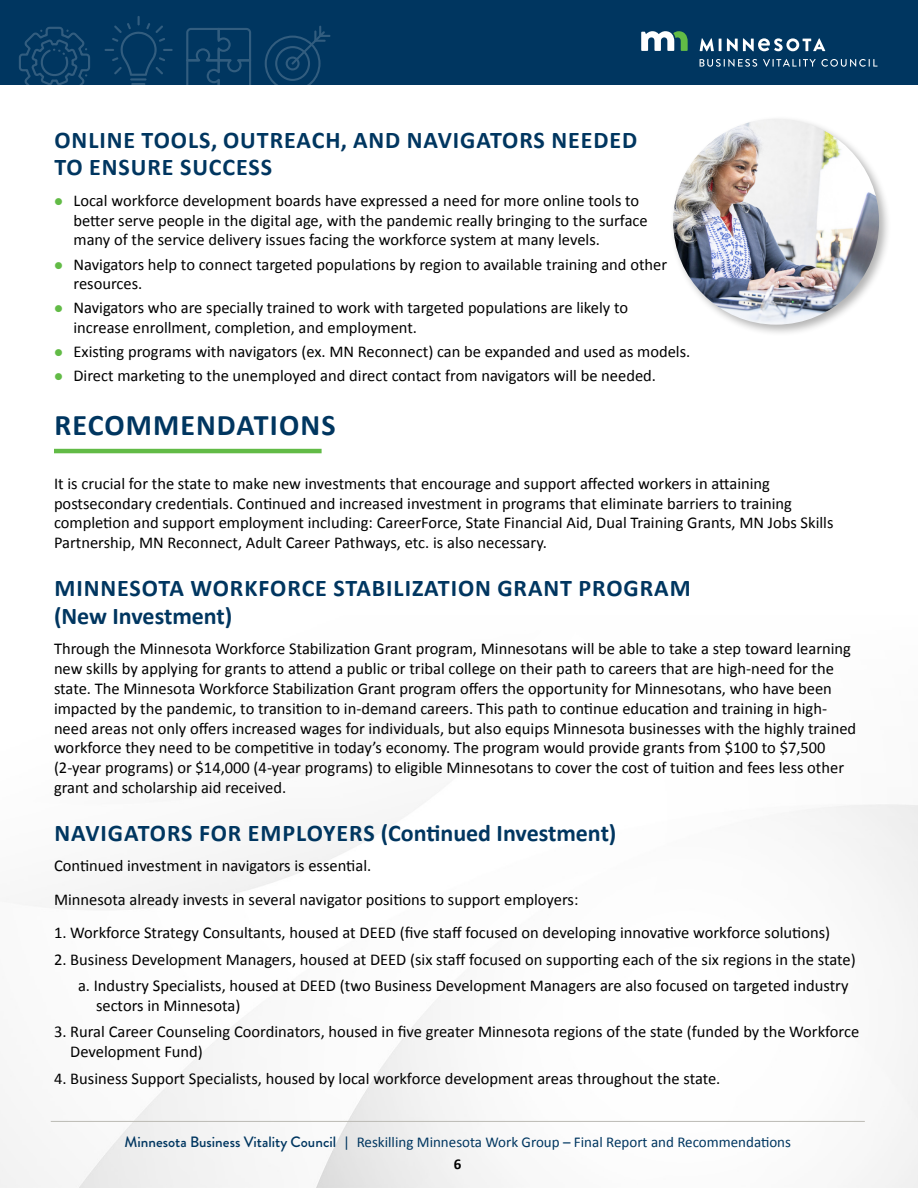
<style>
.page{position:relative;width:918px;height:1188px;background:#fff}
.page>*{position:absolute;margin:0;border:0;box-sizing:border-box;transform-origin:0 0}
.Section_Heading_new{font:700 30px "Calibri";letter-spacing:.035em;color:#003660}
.subhead_2_H3{font:700 24px/27.6px "Calibri";letter-spacing:.04em;color:#003660}
.subhead_2_H3-2{font:700 24px "Calibri";letter-spacing:.005em;color:#003660}
.body_text_2{font:16.5px/19.8px "Calibri";color:#000}
.numbers{font:16.5px/19.8px "Calibri";color:#000}
.t1{font:15px/22.8px "Calibri";color:#003660;text-align:center}
.s1{font-family:"Brandon Grotesque";font-weight:500}
.s2{font-weight:700;color:#000}
</style>
<div class="page">
<div style="left:0;top:0;width:918px;height:84px;background:#003660"></div>
<hr style="left:51px;top:1121px;width:814px;height:1px;background:#bbbab4">
<svg style="left:641px;top:31px;width:47px;height:20px"></svg>
<svg style="left:700px;top:38px;width:21px;height:13px"></svg>
<svg style="left:727px;top:38px;width:98px;height:13px"></svg>
<svg style="left:700px;top:59px;width:57px;height:8px"></svg>
<svg style="left:763px;top:59px;width:114px;height:8px"></svg>
<svg style="left:19px;top:26px;width:71px;height:58px"></svg>
<hr style="left:130px;top:78px;width:17px;height:3px;background:#fff">
<svg style="left:131px;top:83px;width:14px;height:1px"></svg>
<svg style="left:105px;top:16px;width:68px;height:60px"></svg>
<svg style="left:186px;top:28px;width:65px;height:56px"></svg>
<svg style="left:265px;top:26px;width:65px;height:58px"></svg>
<hr style="left:54px;top:449px;width:268px;height:4px;background:#62bb46">
<div style="left:670px;top:115px;width:222px;height:222px;background:#000;opacity:.3"></div>
<img style="left:673px;top:119px;width:206px;height:206px;border-radius:103px">
<h3 class="subhead_2_H3" style="left:54px;top:126px;width:584px">ONLINE TOOLS, OUTREACH, AND NAVIGATORS NEEDED<br>TO ENSURE SUCCESS</h3>
<p class="body_text_2" style="left:74px;top:190px;width:576px">Local workforce development boards have expressed a need for more online tools to better serve people in the digital age, with the pandemic really bringing to the surface many of the service delivery issues facing the workforce system at many levels.</p>
<p class="body_text_2" style="left:74px;top:254px;width:595px">Navigators help to connect targeted populations by region to available training and other resources.</p>
<p class="body_text_2" style="left:74px;top:298px;width:556px">Navigators who are specially trained to work with targeted populations are likely to increase enrollment, completion, and employment.</p>
<p class="body_text_2" style="left:74px;top:342px;width:618px">Existing programs with navigators (ex. MN Reconnect) can be expanded and used as models.</p>
<p class="body_text_2" style="left:74px;top:366px;width:584px">Direct marketing to the unemployed and direct contact from navigators will be needed.</p>
<h2 class="Section_Heading_new" style="left:55px;top:406px;width:283px">RECOMMENDATIONS</h2>
<p class="body_text_2" style="left:54px;top:474px;width:781px">It is crucial for the state to make new investments that encourage and support affected workers in attaining postsecondary credentials. Continued and increased investment in programs that eliminate barriers to training completion and support employment including: CareerForce, State Financial Aid, Dual Training Grants, MN Jobs Skills Partnership, MN Reconnect, Adult Career Pathways, etc. is also necessary.</p>
<h3 class="subhead_2_H3" style="left:54px;top:574px;width:638px">MINNESOTA WORKFORCE STABILIZATION GRANT PROGRAM (New Investment)</h3>
<p class="body_text_2" style="left:54px;top:639px;width:804px">Through the Minnesota Workforce Stabilization Grant program, Minnesotans will be able to take a step toward learning new skills by applying for grants to attend a public or tribal college on their path to careers that are high-need for the state. The Minnesota Workforce Stabilization Grant program offers the opportunity for Minnesotans, who have been impacted by the pandemic, to transition to in-demand careers. This path to continue education and training in high&shy;need areas not only offers increased wages for individuals, but also equips Minnesota businesses with the highly trained workforce they need to be competitive in today’s economy. The program would provide grants from $100 to $7,500 (2-year programs) or $14,000 (4-year programs) to eligible Minnesotans to cover the cost of tuition and fees less other grant and scholarship aid received.</p>
<h3 class="subhead_2_H3-2" style="left:54px;top:817px;width:564px">NAVIGATORS FOR EMPLOYERS (Continued Investment)</h3>
<p class="body_text_2" style="left:54px;top:856px;width:319px">Continued investment in navigators is essential.</p>
<p class="body_text_2" style="left:54px;top:889px;width:526px">Minnesota already invests in several navigator positions to support employers:</p>
<p class="body_text_2" style="left:54px;top:923px;width:778px">1. Workforce Strategy Consultants, housed at DEED (five staff focused on developing innovative workforce solutions)</p>
<p class="body_text_2" style="left:54px;top:949px;width:803px">2. Business Development Managers, housed at DEED (six staff focused on supporting each of the six regions in the state)</p>
<p class="numbers" style="left:96px;top:976px;width:754px;text-indent:-18px">a. Industry Specialists, housed at DEED (two Business Development Managers are also focused on targeted industry sectors in Minnesota)</p>
<p class="body_text_2" style="left:70px;top:1022px;width:791px;text-indent:-16px">3. Rural Career Counseling Coordinators, housed in five greater Minnesota regions of the state (funded by the Workforce<br>Development Fund)</p>
<p class="body_text_2" style="left:54px;top:1068px;width:668px">4. Business Support Specialists, housed by local workforce development areas throughout the state.</p>
<p class="t1" style="left:125px;top:1130px;width:668px"><span class="s1">Minnesota Business Vitality Council</span> | Reskilling Minnesota Work Group – Final Report and Recommendations<br><span class="s2">6</span></p>
</div>
